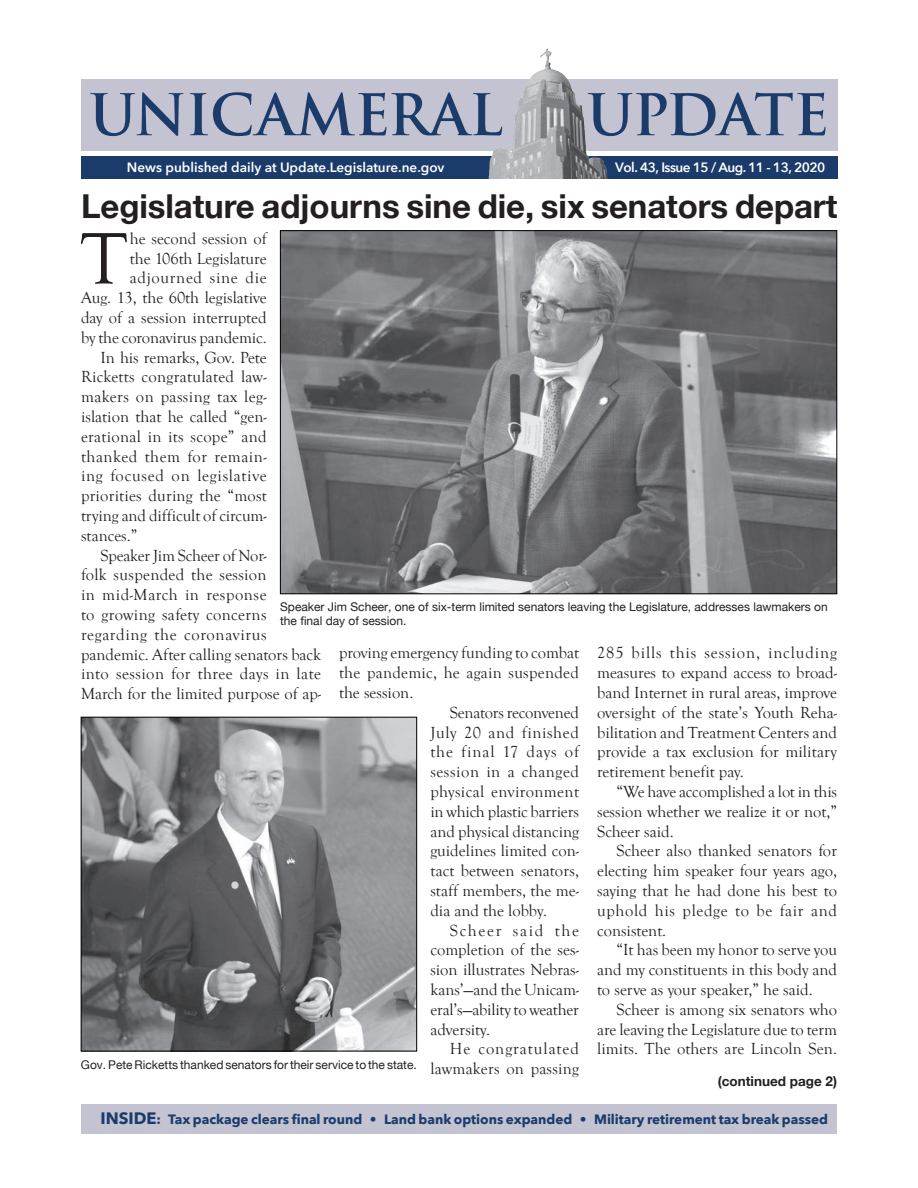
<style>
.page{position:relative;width:918px;height:1188px;background:#fff}
.page>*{position:absolute;margin:0;border:0;box-sizing:border-box;transform-origin:0 0}
.body{font:75.3px "Goudy Old Style T";color:#231f20}
.t1{font:700 55.8px "Trajan Pro";letter-spacing:-.01em;color:#1b3c6b}
.Head1{font:700 33px "Helvetica Neue";letter-spacing:-.005em;color:#231f20}
.body-2{font:16.5px/19.8px "Goudy Old Style T";color:#231f20;text-align:justify}
.body-3{font:16.5px/19.8px "Goudy Old Style T";letter-spacing:.02em;color:#231f20;text-align:right}
.t2{font:700 13.5px "Avenir Next";color:#1b3c6b}
.t3{font:600 13.5px "Avenir Next";color:#fff}
.t4{font:600 13.5px "Avenir Next";letter-spacing:-.04em;color:#fff}
.Upfront_Headline{font:700 13.5px "Helvetica Neue";color:#231f20}
.photo_caption{font:12px/13.5px "Helvetica Neue";color:#231f20}
.s1{font-size:16.5px}
</style>
<div class="page">
<div style="left:81px;top:1104px;width:756px;height:30px;background:#c4c3d2"></div>
<div style="left:81px;top:79px;width:756px;height:72px;background:#c4c3d2"></div>
<div style="left:81px;top:157px;width:756px;height:22px;background:#1b3c6b"></div>
<img style="left:486px;top:48px;width:127px;height:131px">
<img style="left:282px;top:232px;width:553px;height:360px">
<img style="left:83px;top:719px;width:332px;height:330px">
<div style="left:81px;top:717px;width:336px;height:334px;border:1px solid #000"></div>
<h2 class="t1" style="left:89px;top:80px;width:415px">UNICAMERAL</h2>
<h2 class="t1" style="left:587px;top:80px;width:244px">UPDATE</h2>
<p class="t3" style="left:127px;top:155px;width:319px">News published daily at Update.Legislature.ne.gov</p>
<p class="t4" style="left:615px;top:155px;width:212px">Vol. 43, Issue 15 / Aug. 11 - 13, 2020</p>
<p class="Head1" style="left:81px;top:181px;width:758px">Legislature adjourns sine die, six senators depart</p>
<p class="body-2" style="left:81px;top:229px;width:187px;text-align:right">he second session of<br>the 106th Legislature adjourned sine die<br>Aug. 13, the 60th legislative day of a session interrupted by the coronavirus pandemic.</p>
<p class="body-2" style="left:81px;top:348px;width:187px;text-indent:19px">In his remarks, Gov. Pete Ricketts congratulated law&shy;makers on passing tax leg&shy;islation that he called “gen&shy;erational in its scope” and thanked them for remain&shy;ing focused on legislative priorities during the “most trying and difficult of circum&shy;stances.”</p>
<p class="body-3" style="left:81px;top:546px;width:242px;text-align:left;text-indent:19px">Speaker Jim Scheer of Nor-<br>folk suspended the session<br>in mid-March in response<br>to growing safety concerns regarding the coronavirus pandemic. After calling senators back into session for three days in late<br>March for the limited purpose of ap-</p>
<p class="body" style="left:81px;top:217px;width:47px">T</p>
<p class="photo_caption" style="left:280px;top:601px;width:549px">Speaker Jim Scheer, one of six-term limited senators leaving the Legislature, addresses lawmakers on the final day of session.</p>
<p class="body-2" style="left:597px;top:643px;width:242px">285 bills this session, including measures to expand access to broad&shy;band Internet in rural areas, improve oversight of the state’s Youth Reha&shy;bilitation and Treatment Centers and provide a tax exclusion for military retirement benefit pay.</p>
<p class="body-2" style="left:597px;top:782px;width:242px;text-indent:19px">“We have accomplished a lot in this session whether we realize it or not,” Scheer said.</p>
<p class="body-2" style="left:597px;top:841px;width:241px;text-indent:19px">Scheer also thanked senators for electing him speaker four years ago, saying that he had done his best to uphold his pledge to be fair and consistent.</p>
<p class="body-2" style="left:597px;top:940px;width:241px;text-indent:19px">“It has been my honor to serve you and my constituents in this body and to serve as your speaker,” he said.</p>
<p class="body-2" style="left:597px;top:1000px;width:242px;text-indent:19px">Scheer is among six senators who are leaving the Legislature due to term limits. The others are Lincoln Sen.</p>
<p class="body-2" style="left:339px;top:643px;width:241px">proving emergency funding to combat the pandemic, he again suspended the session.</p>
<p class="body-2" style="left:430px;top:703px;width:150px;text-indent:19px">Senators reconvened July 20 and finished the final 17 days of session in a changed physical environment in which plastic barriers and physical distancing guidelines limited con&shy;tact between senators, staff members, the me&shy;dia and the lobby.</p>
<p class="body-2" style="left:430px;top:921px;width:150px;text-indent:19px">Scheer said the completion of the ses&shy;sion illustrates Nebras&shy;kans’—and the Unicam&shy;eral’s—ability to weather adversity.</p>
<p class="body-3" style="left:430px;top:1039px;width:150px">He congratulated lawmakers on passing</p>
<p class="photo_caption" style="left:81px;top:1059px;width:337px">Gov. Pete Ricketts thanked senators for their service to the state.</p>
<p class="Upfront_Headline" style="left:718px;top:1070px;width:121px">(continued page 2)</p>
<p class="t2" style="left:101px;top:1108px;width:729px"><span class="s1">INSIDE</span>: Tax package clears final round • Land bank options expanded • Military retirement tax break passed</p>
</div>
